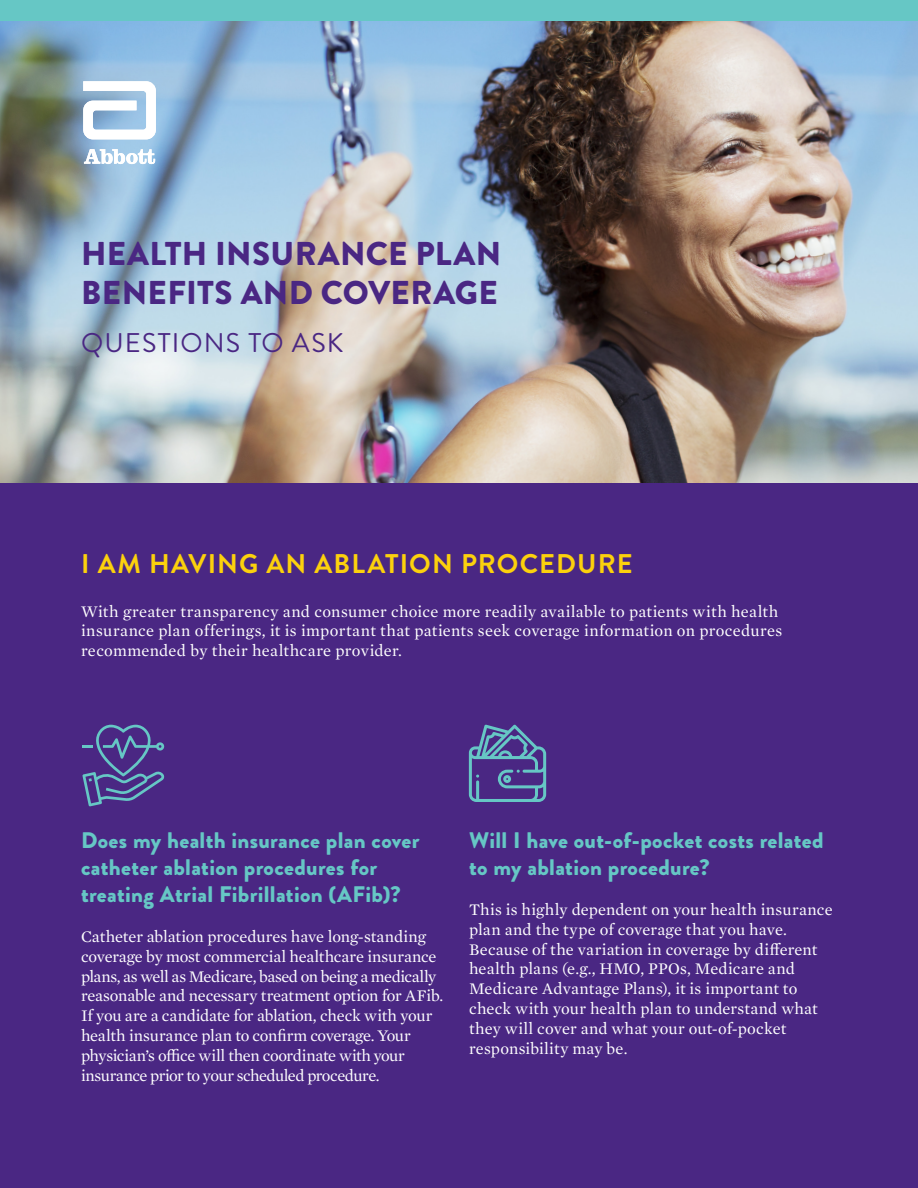
<style>
.page{position:relative;width:918px;height:1188px;background:#fff}
.page>*{position:absolute;margin:0;border:0;box-sizing:border-box;transform-origin:0 0}
.t1{font:900 33px/39.6px "Brandon Grotesque";letter-spacing:.01em;color:#4a2783}
.t2{font:700 27px "Brandon Grotesque";letter-spacing:.04em;color:#fcd10d}
.t3{font:27px "Brandon Grotesque";letter-spacing:.04em;color:#4a2783}
.t4{font:900 22.5px/27px "Brandon Grotesque";letter-spacing:.015em;color:#66c7c5}
.t5{font:16.5px/19.8px "Mercury Text G1";letter-spacing:.005em;color:#fff}
.t6{font:16.5px/19.8px "Mercury Text G1";letter-spacing:-.015em;color:#fff}
</style>
<div class="page">
<img style="left:0;top:20px;width:918px;height:464px">
<div style="left:0;top:484px;width:918px;height:704px;background:#4a2783"></div>
<svg style="left:469px;top:725px;width:77px;height:77px"></svg>
<svg style="left:82px;top:725px;width:83px;height:81px"></svg>
<svg style="left:83px;top:81px;width:73px;height:58px"></svg>
<svg style="left:84px;top:149px;width:71px;height:15px"></svg>
<div style="left:0;top:0;width:918px;height:20px;background:#66c7c5"></div>
<p class="t1" style="left:81px;top:234px;width:421px">HEALTH INSURANCE PLAN<br>BENEFITS AND COVERAGE</p>
<p class="t3" style="left:81px;top:324px;width:264px">QUESTIONS TO ASK</p>
<p class="t2" style="left:81px;top:545px;width:553px">I AM HAVING AN ABLATION PROCEDURE</p>
<p class="t5" style="left:81px;top:600px;width:703px">With greater transparency and consumer choice more readily available to patients with health insurance plan offerings, it is important that patients seek coverage information on procedures recommended by their healthcare provider.</p>
<p class="t4" style="left:81px;top:828px;width:340px">Does my health insurance plan cover catheter ablation procedures for treating Atrial Fibrillation (AFib)?</p>
<p class="t6" style="left:81px;top:926px;width:364px">Catheter ablation procedures have long-standing coverage by most commercial healthcare insurance plans, as well as Medicare, based on being a medically reasonable and necessary treatment option for AFib.<br>If you are a candidate for ablation, check with your health insurance plan to confirm coverage. Your physician’s office will then coordinate with your insurance prior to your scheduled procedure.</p>
<p class="t4" style="left:469px;top:828px;width:356px">Will I have out-of-pocket costs related to my ablation procedure?</p>
<p class="t5" style="left:469px;top:899px;width:365px">This is highly dependent on your health insurance plan and the type of coverage that you have.<br>Because of the variation in coverage by different health plans (e.g., HMO, PPOs, Medicare and Medicare Advantage Plans), it is important to check with your health plan to understand what they will cover and what your out-of-pocket responsibility may be.</p>
</div>
